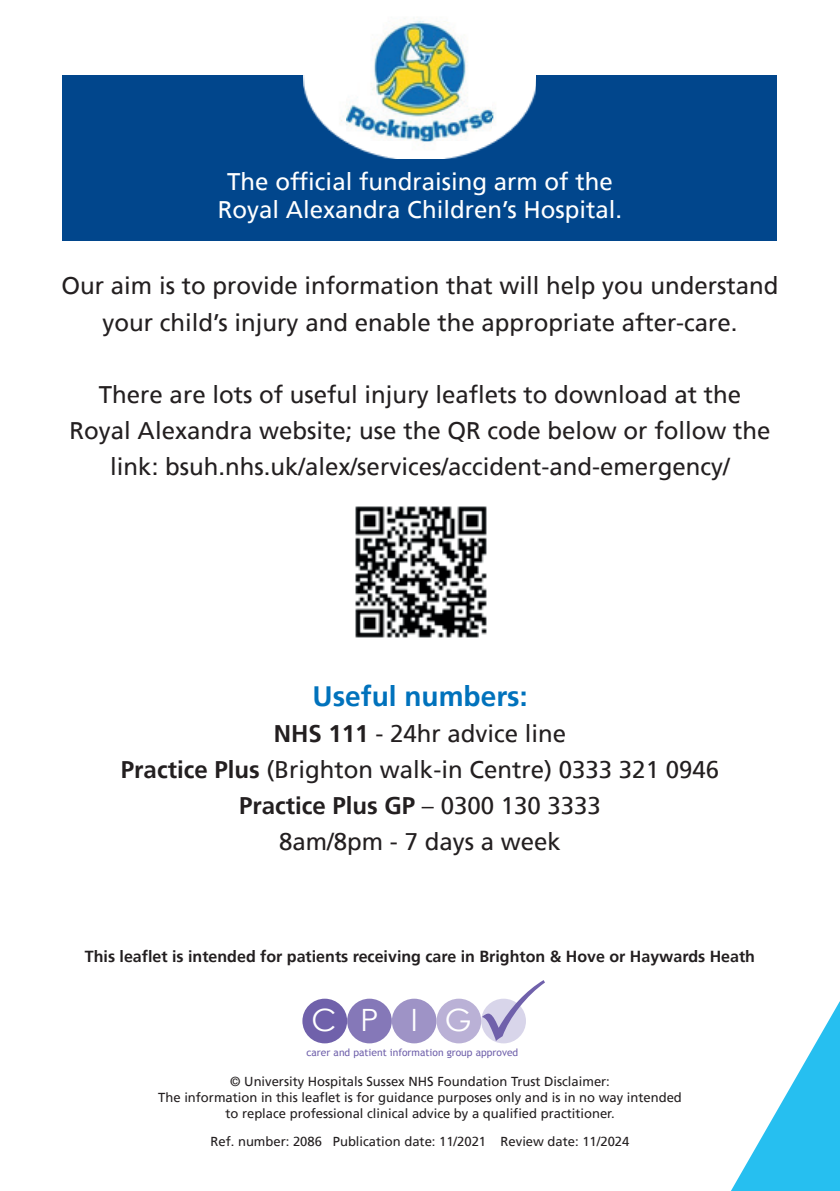
<style>
.page{position:relative;width:840px;height:1191px;background:#fff}
.page>*{position:absolute;margin:0;border:0;box-sizing:border-box;transform-origin:0 0}
.t1{font:30.8px "Century Gothic";color:#fff}
.Leaflet_title{font:700 28px "Frutiger";color:#0072bc}
.Leaflet_title-2{font:24px/36px "Frutiger";color:#231f20;text-align:center}
.Leaflet_title-3{font:24px "Frutiger";color:#fff}
.Leaflet_title-4{font:700 24px "Frutiger";color:#231f20}
.t2{font:700 16px "Frutiger";color:#231f20}
.Small_Text{font:13px "Frutiger";color:#231f20}
.t3{font:10.2px "Trebuchet MS";color:#7061ab}
.s1{font-weight:700}
.s2{font-weight:400}
</style>
<div class="page">
<div style="left:481px;top:998px;width:44px;height:45px;background:#d8d5ea;border-radius:50%"></div>
<div style="left:302px;top:998px;width:45px;height:45px;background:#7061ab;border-radius:50%"></div>
<div style="left:347px;top:998px;width:44px;height:45px;background:#8578b8;border-radius:50%"></div>
<div style="left:391px;top:998px;width:45px;height:45px;background:#9e93c6;border-radius:50%"></div>
<div style="left:436px;top:998px;width:45px;height:45px;background:#bab1d6;border-radius:50%"></div>
<img style="left:355px;top:506px;width:132px;height:132px">
<div style="left:63px;top:75px;width:713px;height:166px;background:#01468c"></div>
<img style="left:303px;top:18px;width:232px;height:140px">
<svg style="left:731px;top:1003px;width:108px;height:188px"></svg>
<img style="left:346px;top:23px;width:145px;height:117px">
<svg style="left:481px;top:998px;width:45px;height:43px"></svg>
<p class="Leaflet_title-3" style="left:227px;top:167px;width:387px">The official fundraising arm of the</p>
<p class="Leaflet_title-3" style="left:217px;top:196px;width:406px">Royal Alexandra Children’s Hospital.</p>
<p class="Leaflet_title-2" style="left:61px;top:268px;width:718px">Our aim is to provide information that will help you understand your child’s injury and enable the appropriate after-care.</p>
<p class="Leaflet_title-2" style="left:99px;top:376px;width:643px">There are lots of useful injury leaflets to download at the</p>
<p class="Leaflet_title-2" style="left:69px;top:412px;width:702px">Royal Alexandra website; use the QR code below or follow the link: bsuh.nhs.uk/alex/services/accident-and-emergency/</p>
<p class="Leaflet_title" style="left:312px;top:679px;width:216px">Useful numbers:</p>
<p class="Leaflet_title-2" style="left:274px;top:715px;width:294px"><span class="s1">NHS 111</span> - 24hr advice line</p>
<p class="Leaflet_title-2" style="left:121px;top:751px;width:599px"><span class="s1">Practice Plus</span> (Brighton walk-in Centre) 0333 321 0946</p>
<p class="Leaflet_title-4" style="left:239px;top:791px;width:363px">Practice Plus GP <span class="s2">– 0300 130 3333</span></p>
<p class="Leaflet_title-2" style="left:279px;top:823px;width:283px">8am/8pm - 7 days a week</p>
<p class="t2" style="left:85px;top:947px;width:671px">This leaflet is intended for patients receiving care in Brighton &amp; Hove or Haywards Heath</p>
<p class="t1" style="left:311px;top:998px;width:161px">CP IG</p>
<p class="t3" style="left:306px;top:1046px;width:213px">carer and patient information group approved</p>
<p class="Small_Text" style="left:158px;top:1089px;width:525px">The information in this leaflet is for guidance purposes only and is in no way intended</p>
<p class="Small_Text" style="left:225px;top:1105px;width:390px">to replace professional clinical advice by a qualified practitioner.</p>
<p class="Small_Text" style="left:230px;top:1074px;width:381px">© University Hospitals Sussex NHS Foundation Trust Disclaimer:</p>
<p class="Small_Text" style="left:210px;top:1133px;width:420px">Ref. number: 2086 Publication date: 11/2021 Review date: 11/2024</p>
</div>
